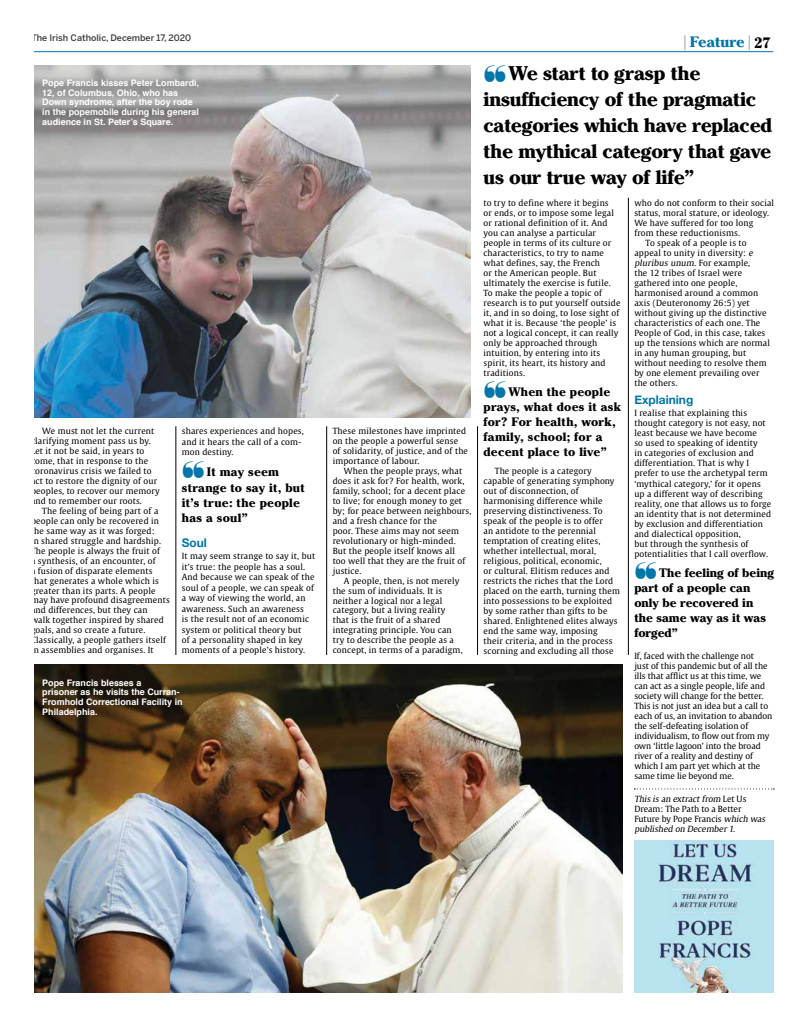
<style>
.page{position:relative;width:808px;height:1021px;background:#fff}
.page>*{position:absolute;margin:0;border:0;box-sizing:border-box;transform-origin:0 0}
.t1{font:700 expanded 20.9px/25.9px "Criterion URWTOT";letter-spacing:-.01em;color:#000}
.t2{font:700 expanded 15.9px "Criterion URWTOT";color:#0076aa}
.t3{font:700 expanded 12.9px/15px "Criterion URWTOT";letter-spacing:.02em;color:#000}
.t4{font:700 expanded 12.9px/15px "Criterion URWTOT";color:#000}
.t5{font:700 11.9px "Helvetica Neue";color:#0076aa}
.t6{font:700 9px/10px "Helvetica";color:#fff}
.t7{font:500 9px "Benton Sans";color:#414042}
.t8{font:8.5px/10px "Gulliver";letter-spacing:.02em;color:#000}
.t9{font:8.5px/10px "Gulliver";color:#000}
.t10{font:italic 8.5px/10px "Gulliver";color:#000}
.s1{font-family:"Helvetica LT";font-weight:400;font-stretch:normal;font-size:14.9px;color:#000}
.s2{font-family:"Helvetica LT";font-weight:400;font-stretch:normal;color:#fff}
.s3{color:#000}
.s4{color:#0076aa}
.s5{font-style:italic}
.s6{font-style:normal}
</style>
<div class="page">
<hr style="left:34px;top:51px;width:739px;height:1px;background:#0076aa">
<img style="left:34px;top:664px;width:588px;height:328px">
<img style="left:634px;top:840px;width:139px;height:152px">
<img style="left:34px;top:66px;width:436px;height:352px">
<svg style="left:634px;top:788px;width:140px;height:1px"></svg>
<hr style="left:176px;top:426px;width:1px;height:229px;background:#000">
<hr style="left:326px;top:426px;width:1px;height:229px;background:#000">
<hr style="left:477px;top:426px;width:1px;height:229px;background:#000">
<hr style="left:628px;top:198px;width:1px;height:457px;background:#000">
<p class="t7" style="left:31px;top:33px;width:162px">The Irish Catholic, December 17, 2020</p>
<p class="t6" style="left:42px;top:77px;width:158px">Pope Francis kisses Peter Lombardi, 12, of Columbus, Ohio, who has Down syndrome, after the boy rode in the popemobile during his general audience in St. Peter’s Square.</p>
<p class="t8" style="left:31px;top:426px;width:130px;text-indent:11px">We must not let the current clarifying moment pass us by.<br>Let it not be said, in years to come, that in response to the coronavirus crisis we failed to act to restore the dignity of our peoples, to recover our memory and to remember our roots.</p>
<p class="t8" style="left:31px;top:505px;width:140px;text-indent:11px">The feeling of being part of a people can only be recovered in the same way as it was forged:<br>in shared struggle and hardship.<br>The people is always the fruit of<br>a synthesis, of an encounter, of<br>a fusion of disparate elements that generates a whole which is greater than its parts. A people may have profound disagreements and differences, but they can<br>walk together inspired by shared goals, and so create a future.<br>Classically, a people gathers itself in assemblies and organises. It</p>
<p class="t8" style="left:182px;top:426px;width:124px;line-height:10.4px">shares experiences and hopes, and it hears the call of a com&shy;mon destiny.</p>
<h3 class="t3" style="left:182px;top:465px;width:125px;line-height:15.4px;text-indent:25px">It may seem strange to say it, but it’s true: the people has a soul”</h3>
<h3 class="t5" style="left:182px;top:533px;width:27px">Soul</h3>
<p class="t8" style="left:182px;top:551px;width:135px;line-height:10.4px">It may seem strange to say it, but it’s true: the people has a soul.<br>And because we can speak of the soul of a people, we can speak of a way of viewing the world, an awareness. Such an awareness<br>is the result not of an economic system or political theory but<br>of a personality shaped in key moments of a people’s history.</p>
<p class="t6" style="left:42px;top:677px;width:142px">Pope Francis blesses a<br>prisoner as he visits the Curran-<br>Fromhold Correctional Facility in<br>Philadelphia.</p>
<p class="t8" style="left:333px;top:426px;width:137px">These milestones have imprinted on the people a powerful sense of solidarity, of justice, and of the importance of labour.</p>
<p class="t8" style="left:333px;top:466px;width:140px;text-indent:11px">When the people prays, what does it ask for? For health, work, family, school; for a decent place to live; for enough money to get by; for peace between neighbours, and a fresh chance for the<br>poor. These aims may not seem revolutionary or high-minded.<br>But the people itself knows all<br>too well that they are the fruit of justice.</p>
<p class="t8" style="left:333px;top:575px;width:131px;text-indent:11px">A people, then, is not merely the sum of individuals. It is neither a logical nor a legal category, but a living reality that is the fruit of a shared integrating principle. You can try to describe the people as a concept, in terms of a paradigm,</p>
<h2 class="t2" style="left:684px;top:32px;width:88px"><span class="s1">|</span> Feature <span class="s1">|</span><span class="s2">|</span><span class="s3">27</span></h2>
<h1 class="t1" style="left:483px;top:62px;width:290px"><span class="s4">❛❛</span>We start to grasp the insufficiency of the pragmatic categories which have replaced the mythical category that gave us our true way of life”</h1>
<p class="t8" style="left:483px;top:197px;width:138px">to try to define where it begins<br>or ends, or to impose some legal or rational definition of it. And you can analyse a particular people in terms of its culture or characteristics, to try to name what defines, say, the French<br>or the American people. But ultimately the exercise is futile.<br>To make the people a topic of research is to put yourself outside it, and in so doing, to lose sight of what it is. Because ‘the people’ is not a logical concept, it can really only be approached through intuition, by entering into its spirit, its heart, its history and traditions.</p>
<h3 class="t3" style="left:483px;top:385px;width:139px;text-indent:25px">When the people prays, what does it ask for? For health, work, family, school; for a decent place to live”</h3>
<p class="t8" style="left:483px;top:465px;width:138px;text-indent:11px">The people is a category capable of generating symphony out of disconnection, of harmonising difference while preserving distinctiveness. To speak of the people is to offer<br>an antidote to the perennial temptation of creating elites, whether intellectual, moral, religious, political, economic,<br>or cultural. Elitism reduces and restricts the riches that the Lord placed on the earth, turning them into possessions to be exploited by some rather than gifts to be shared. Enlightened elites always end the same way, imposing<br>their criteria, and in the process scorning and excluding all those</p>
<p class="t8" style="left:634px;top:197px;width:141px">who do not conform to their social</p>
<p class="t8" style="left:634px;top:207px;width:136px">status, moral stature, or ideology.</p>
<p class="t8" style="left:634px;top:217px;width:121px">We have suffered for too long</p>
<p class="t8" style="left:634px;top:228px;width:107px">from these reductionisms.</p>
<p class="t8" style="left:646px;top:238px;width:102px">To speak of a people is to</p>
<p class="t8" style="left:634px;top:248px;width:122px">appeal to unity in diversity: <span class="s5">e</span></p>
<p class="t10" style="left:634px;top:258px;width:117px">pluribus unum. <span class="s6">F o r ex a m p l e ,</span></p>
<p class="t8" style="left:634px;top:268px;width:109px">the 12 tribes of Israel were</p>
<p class="t8" style="left:634px;top:278px;width:105px">gathered into one people,</p>
<p class="t8" style="left:634px;top:288px;width:125px">harmonised around a common</p>
<p class="t8" style="left:634px;top:298px;width:117px">axis (Deuteronomy 26:5) yet</p>
<p class="t8" style="left:634px;top:308px;width:134px">without giving up the distinctive</p>
<p class="t8" style="left:634px;top:318px;width:128px">characteristics of each one. The</p>
<p class="t8" style="left:634px;top:328px;width:133px">People of God, in this case, takes</p>
<p class="t8" style="left:634px;top:338px;width:137px">up the tensions which are normal</p>
<p class="t8" style="left:634px;top:348px;width:114px">in any human grouping, but</p>
<p class="t8" style="left:634px;top:358px;width:134px">without needing to resolve them</p>
<p class="t8" style="left:634px;top:368px;width:127px">by one element prevailing over</p>
<p class="t8" style="left:634px;top:378px;width:45px">the others.</p>
<h3 class="t5" style="left:634px;top:391px;width:61px">Explaining</h3>
<p class="t8" style="left:634px;top:408px;width:139px">I realise that explaining this thought category is not easy, not least because we have become<br>so used to speaking of identity<br>in categories of exclusion and differentiation. That is why I prefer to use the archetypal term ‘mythical category,’ for it opens up a different way of describing reality, one that allows us to forge an identity that is not determined by exclusion and differentiation and dialectical opposition,<br>but through the synthesis of potentialities that I call overflow.</p>
<h3 class="t4" style="left:634px;top:566px;width:141px;text-indent:25px">The feeling of being part of a people can only be recovered in the same way as it was forged”</h3>
<p class="t9" style="left:634px;top:650px;width:140px">If, faced with the challenge not<br>just of this pandemic but of all the ills that afflict us at this time, we can act as a single people, life and society will change for the better.<br>This is not just an idea but a call to each of us, an invitation to abandon the self-defeating isolation of individualism, to flow out from my own ‘little lagoon’ into the broad river of a reality and destiny of which I am part yet which at the same time lie beyond me.</p>
<p class="t10" style="left:634px;top:793px;width:134px">This is an extract from <span class="s6">L e t U s<br>Dream: The Path to a Better<br>Future by Pope Francis</span> which was published on December 1.</p>
</div>
